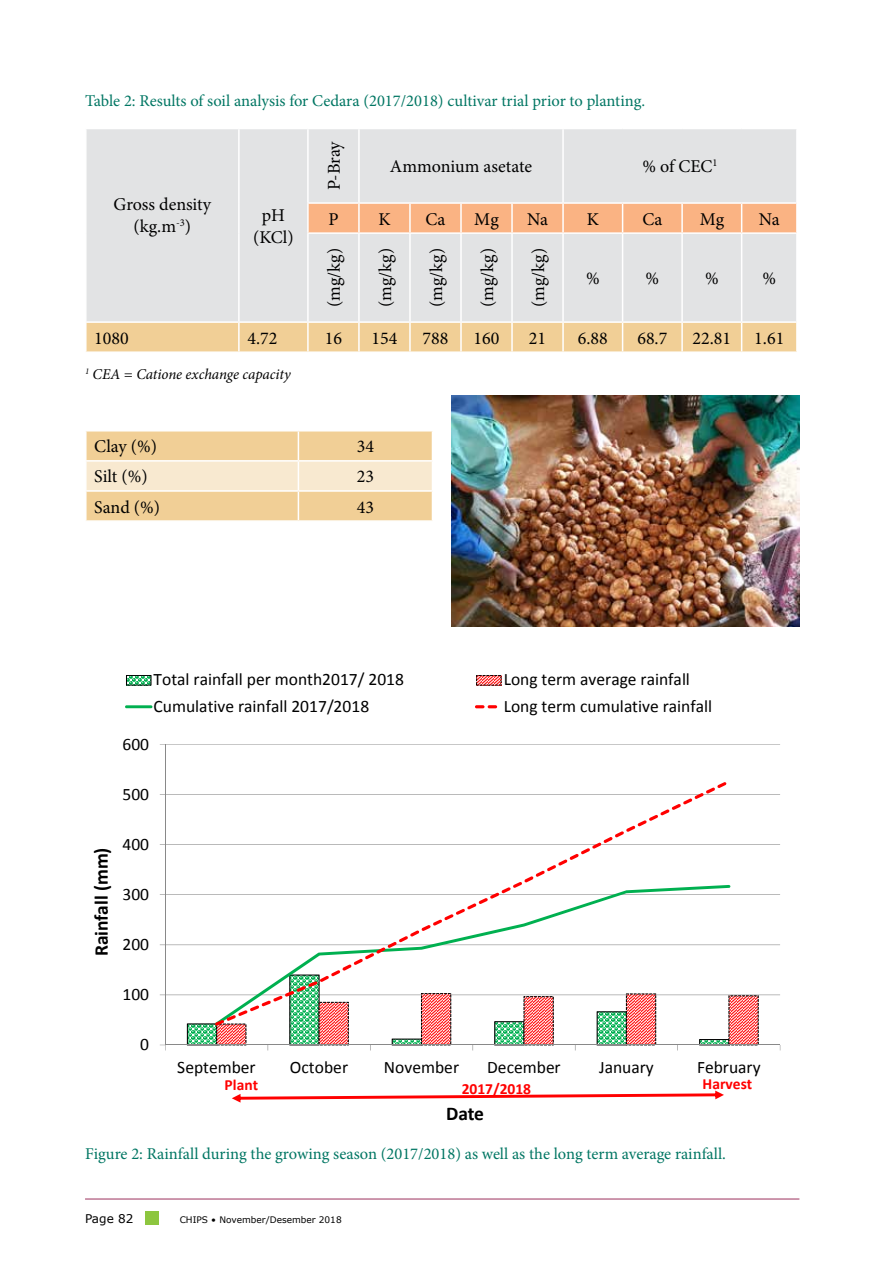
<style>
.page{position:relative;width:893px;height:1263px;background:#fff}
.page>*{position:absolute;margin:0;border:0;box-sizing:border-box;transform-origin:0 0}
.t1{font:700 19.5px "Calibri";letter-spacing:-.005em;color:#000}
.t2{font:18px/21.6px "Minion Pro";color:#000;text-align:center}
.t3{font:17.55px "Calibri";color:#000}
.t4{font:16.5px "Minion Pro";color:#007663}
.t5{font:700 15.45px "Calibri";color:#f00}
.t6{font:italic 15px "Minion Pro";letter-spacing:-.005em;color:#000}
.t7{font:12px "MS Reference Sans Serif";color:#000}
.t8{font:9px "MS Reference Sans Serif";color:#000}
</style>
<div class="page">
<div style="left:145px;top:1211px;width:13px;height:14px;background:#8dc63f"></div>
<hr style="left:85px;top:1199px;width:714px;height:1px;background:#9c315d">
<svg style="left:86px;top:431px;width:347px;height:89px;background:#f3d9ad"></svg>
<hr style="left:165px;top:994px;width:615px;height:1px;background:#898989">
<hr style="left:165px;top:944px;width:615px;height:1px;background:#898989">
<hr style="left:165px;top:894px;width:615px;height:1px;background:#898989">
<hr style="left:165px;top:844px;width:615px;height:1px;background:#898989">
<hr style="left:165px;top:794px;width:615px;height:1px;background:#898989">
<hr style="left:165px;top:744px;width:615px;height:1px;background:#898989">
<hr style="left:165px;top:744px;width:1px;height:301px;background:#898989">
<hr style="left:165px;top:1045px;width:615px;height:1px;background:#898989">
<svg style="left:187px;top:994px;width:572px;height:56px"></svg>
<svg style="left:215px;top:782px;width:511px;height:244px"></svg>
<svg style="left:126px;top:675px;width:26px;height:11px"></svg>
<svg style="left:476px;top:675px;width:26px;height:11px"></svg>
<hr style="left:125px;top:705px;width:27px;height:3px;background:#00b050">
<svg style="left:475px;top:705px;width:22px;height:3px"></svg>
<svg style="left:232px;top:1090px;width:492px;height:12px"></svg>
<div style="left:87px;top:129px;width:709px;height:192px;background:#e2e3e4"></div>
<hr style="left:238px;top:129px;width:2px;height:74px;background:#fff">
<hr style="left:238px;top:203px;width:2px;height:30px;background:#fff">
<hr style="left:238px;top:233px;width:2px;height:88px;background:#fff">
<hr style="left:307px;top:129px;width:2px;height:73px;background:#fff">
<hr style="left:358px;top:129px;width:2px;height:73px;background:#fff">
<hr style="left:562px;top:129px;width:2px;height:73px;background:#fff">
<hr style="left:307px;top:202px;width:52px;height:2px;background:#fff">
<hr style="left:307px;top:204px;width:2px;height:28px;background:#fff">
<hr style="left:359px;top:202px;width:51px;height:2px;background:#fff">
<hr style="left:410px;top:202px;width:51px;height:2px;background:#fff">
<hr style="left:461px;top:202px;width:51px;height:2px;background:#fff">
<hr style="left:512px;top:202px;width:51px;height:2px;background:#fff">
<hr style="left:563px;top:202px;width:60px;height:2px;background:#fff">
<hr style="left:623px;top:202px;width:59px;height:2px;background:#fff">
<hr style="left:682px;top:202px;width:60px;height:2px;background:#fff">
<hr style="left:742px;top:202px;width:56px;height:2px;background:#fff">
<svg style="left:308px;top:203px;width:489px;height:29px;background:#fab689"></svg>
<hr style="left:796px;top:204px;width:2px;height:28px;background:#fff">
<hr style="left:307px;top:232px;width:52px;height:2px;background:#fff">
<hr style="left:307px;top:234px;width:2px;height:87px;background:#fff">
<hr style="left:359px;top:232px;width:51px;height:2px;background:#fff">
<hr style="left:358px;top:234px;width:2px;height:87px;background:#fff">
<hr style="left:410px;top:232px;width:51px;height:2px;background:#fff">
<hr style="left:409px;top:234px;width:2px;height:87px;background:#fff">
<hr style="left:461px;top:232px;width:51px;height:2px;background:#fff">
<hr style="left:460px;top:234px;width:2px;height:87px;background:#fff">
<hr style="left:512px;top:232px;width:51px;height:2px;background:#fff">
<hr style="left:511px;top:234px;width:2px;height:87px;background:#fff">
<hr style="left:563px;top:232px;width:60px;height:2px;background:#fff">
<hr style="left:562px;top:234px;width:2px;height:87px;background:#fff">
<hr style="left:623px;top:232px;width:59px;height:2px;background:#fff">
<hr style="left:622px;top:234px;width:1px;height:87px;background:#fff">
<hr style="left:682px;top:232px;width:60px;height:2px;background:#fff">
<hr style="left:681px;top:234px;width:2px;height:87px;background:#fff">
<hr style="left:742px;top:232px;width:56px;height:2px;background:#fff">
<hr style="left:741px;top:234px;width:1px;height:87px;background:#fff">
<div style="left:86px;top:322px;width:711px;height:29px;background:#f1cf96"></div>
<hr style="left:796px;top:323px;width:2px;height:28px;background:#fff">
<img style="left:451px;top:395px;width:348px;height:232px">
<p class="t4" style="left:85px;top:89px;width:562px">Table 2: Results of soil analysis for Cedara (2017/2018) cultivar trial prior to planting.</p>
<p class="t2" style="left:114px;top:194px;width:99px">Gross density (kg.m<sup>-3</sup>)</p>
<p class="t2" style="left:253px;top:205px;width:42px">pH (KCl)</p>
<p class="t2" style="left:323px;top:190px;width:50px;rotate:-90deg">P-Bray</p>
<p class="t2" style="left:390px;top:156px;width:144px">Ammonium asetate</p>
<p class="t2" style="left:642px;top:156px;width:77px">% of CEC<sup>1</sup></p>
<p class="t2" style="left:328px;top:208px;width:12px">P</p>
<p class="t2" style="left:378px;top:208px;width:14px">K</p>
<p class="t2" style="left:425px;top:208px;width:22px">Ca</p>
<p class="t2" style="left:474px;top:208px;width:26px">Mg</p>
<p class="t2" style="left:527px;top:208px;width:22px">Na</p>
<p class="t2" style="left:587px;top:208px;width:14px">K</p>
<p class="t2" style="left:642px;top:208px;width:22px">Ca</p>
<p class="t2" style="left:700px;top:208px;width:26px">Mg</p>
<p class="t2" style="left:759px;top:208px;width:22px">Na</p>
<p class="t2" style="left:323px;top:307px;width:60px;rotate:-90deg">(mg/kg)</p>
<p class="t2" style="left:375px;top:307px;width:60px;rotate:-90deg">(mg/kg)</p>
<p class="t2" style="left:426px;top:307px;width:60px;rotate:-90deg">(mg/kg)</p>
<p class="t2" style="left:477px;top:307px;width:60px;rotate:-90deg">(mg/kg)</p>
<p class="t2" style="left:528px;top:307px;width:60px;rotate:-90deg">(mg/kg)</p>
<p class="t2" style="left:586px;top:268px;width:15px">%</p>
<p class="t2" style="left:645px;top:268px;width:15px">%</p>
<p class="t2" style="left:705px;top:268px;width:15px">%</p>
<p class="t2" style="left:762px;top:268px;width:15px">%</p>
<p class="t2" style="left:94px;top:327px;width:36px">1080</p>
<p class="t2" style="left:247px;top:327px;width:32px">4.72</p>
<p class="t2" style="left:325px;top:327px;width:19px">16</p>
<p class="t2" style="left:371px;top:327px;width:27px">154</p>
<p class="t2" style="left:422px;top:327px;width:27px">788</p>
<p class="t2" style="left:474px;top:327px;width:27px">160</p>
<p class="t2" style="left:529px;top:327px;width:19px">21</p>
<p class="t2" style="left:578px;top:327px;width:32px">6.88</p>
<p class="t2" style="left:637px;top:327px;width:32px">68.7</p>
<p class="t2" style="left:693px;top:327px;width:40px">22.81</p>
<p class="t2" style="left:754px;top:327px;width:32px">1.61</p>
<p class="t6" style="left:85px;top:364px;width:207px"><sup>1</sup> CEA = Catione exchange capacity</p>
<p class="t2" style="left:94px;top:436px;width:64px">Clay (%)</p>
<p class="t2" style="left:357px;top:436px;width:19px">34</p>
<p class="t2" style="left:94px;top:466px;width:55px">Silt (%)</p>
<p class="t2" style="left:357px;top:466px;width:19px">23</p>
<p class="t2" style="left:94px;top:496px;width:67px">Sand (%)</p>
<p class="t2" style="left:357px;top:496px;width:19px">43</p>
<p class="t3" style="left:154px;top:668px;width:252px">Total rainfall per month2017/ 2018</p>
<p class="t3" style="left:504px;top:668px;width:188px">Long term average rainfall</p>
<p class="t3" style="left:154px;top:695px;width:217px">Cumulative rainfall 2017/2018</p>
<p class="t3" style="left:504px;top:695px;width:210px">Long term cumulative rainfall</p>
<p class="t3" style="left:122px;top:733px;width:28px">600</p>
<p class="t3" style="left:122px;top:783px;width:28px">500</p>
<p class="t1" style="left:89px;top:956px;width:110px;rotate:-90deg">Rainfall (mm)</p>
<p class="t3" style="left:122px;top:833px;width:28px">400</p>
<p class="t3" style="left:122px;top:883px;width:28px">300</p>
<p class="t3" style="left:122px;top:933px;width:28px">200</p>
<p class="t3" style="left:122px;top:983px;width:28px">100</p>
<p class="t3" style="left:140px;top:1033px;width:10px">0</p>
<p class="t3" style="left:177px;top:1056px;width:80px">September</p>
<p class="t3" style="left:290px;top:1056px;width:60px">October</p>
<p class="t3" style="left:384px;top:1056px;width:77px">November</p>
<p class="t3" style="left:487px;top:1056px;width:75px">December</p>
<p class="t3" style="left:599px;top:1056px;width:56px">January</p>
<p class="t3" style="left:697px;top:1056px;width:65px">February</p>
<p class="t5" style="left:225px;top:1075px;width:35px">Plant</p>
<p class="t5" style="left:462px;top:1079px;width:71px">2017/2018</p>
<p class="t5" style="left:703px;top:1074px;width:51px">Harvest</p>
<p class="t1" style="left:446px;top:1101px;width:39px">Date</p>
<p class="t4" style="left:85px;top:1143px;width:642px">Figure 2: Rainfall during the growing season (2017/2018) as well as the long term average rainfall.</p>
<p class="t7" style="left:85px;top:1211px;width:50px">Page 82</p>
<p class="t8" style="left:180px;top:1214px;width:164px">CHIPS • November/Desember 2018</p>
</div>
